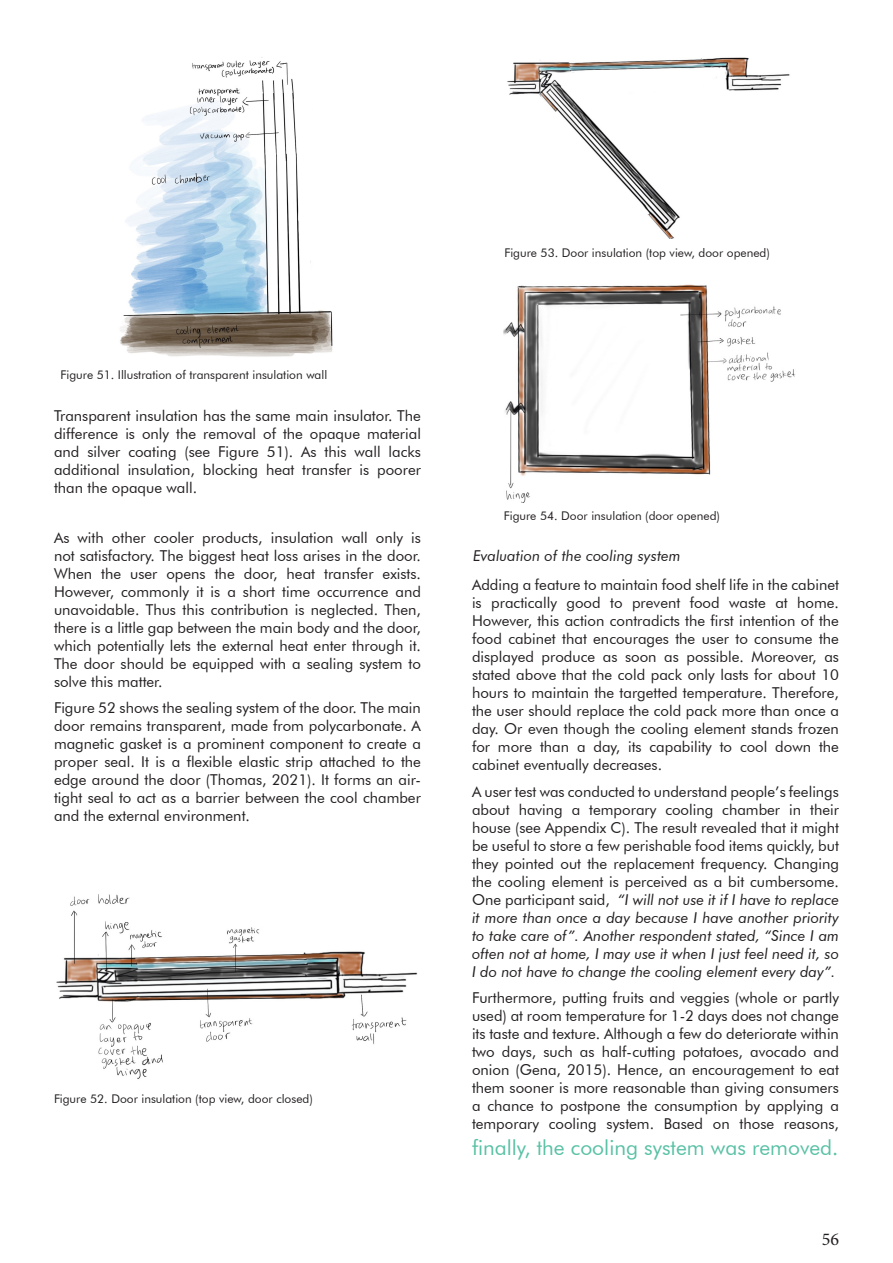
<style>
.page{position:relative;width:893px;height:1263px;background:#fff}
.page>*{position:absolute;margin:0;border:0;box-sizing:border-box;transform-origin:0 0}
.t1{font:21px "Futura BT";color:#59c1a5}
.t2{font:18px "Minion Pro";color:#231f20}
.t3{font:15px/18px "Futura BT";color:#231f20;text-align:justify}
.t4{font:italic 15px "Futura BT";color:#231f20}
.t5{font:12px "Futura BT";color:#231f20}
.s1{font-style:italic}
</style>
<div class="page">
<img style="left:120px;top:57px;width:213px;height:300px">
<img style="left:56px;top:894px;width:362px;height:185px">
<img style="left:507px;top:57px;width:283px;height:182px">
<img style="left:503px;top:284px;width:293px;height:219px">
<p class="t5" style="left:61px;top:368px;width:268px">Figure 51. Illustration of transparent insulation wall</p>
<p class="t3" style="left:54px;top:406px;width:368px">Transparent insulation has the same main insulator. The difference is only the removal of the opaque material and silver coating (see Figure 51). As this wall lacks additional insulation, blocking heat transfer is poorer than the opaque wall.</p>
<p class="t3" style="left:54px;top:528px;width:368px">As with other cooler products, insulation wall only is not satisfactory. The biggest heat loss arises in the door.<br>When the user opens the door, heat transfer exists.<br>However, commonly it is a short time occurrence and unavoidable. Thus this contribution is neglected. Then, there is a little gap between the main body and the door, which potentially lets the external heat enter through it.<br>The door should be equipped with a sealing system to solve this matter.</p>
<p class="t3" style="left:54px;top:699px;width:368px">Figure 52 shows the sealing system of the door. The main door remains transparent, made from polycarbonate. A magnetic gasket is a prominent component to create a proper seal. It is a flexible elastic strip attached to the edge around the door (Thomas, 2021). It forms an air&shy;tight seal to act as a barrier between the cool chamber and the external environment.</p>
<p class="t5" style="left:54px;top:1091px;width:260px">Figure 52. Door insulation (top view, door closed)</p>
<p class="t5" style="left:504px;top:246px;width:267px">Figure 53. Door insulation (top view, door opened)</p>
<p class="t5" style="left:504px;top:509px;width:218px">Figure 54. Door insulation (door opened)</p>
<p class="t4" style="left:473px;top:546px;width:209px">Evaluation of the cooling system</p>
<p class="t3" style="left:472px;top:576px;width:368px">Adding a feature to maintain food shelf life in the cabinet is practically good to prevent food waste at home.<br>However, this action contradicts the first intention of the food cabinet that encourages the user to consume the displayed produce as soon as possible. Moreover, as stated above that the cold pack only lasts for about 10 hours to maintain the targetted temperature. Therefore, the user should replace the cold pack more than once a day. Or even though the cooling element stands frozen for more than a day, its capability to cool down the cabinet eventually decreases.</p>
<p class="t3" style="left:472px;top:782px;width:368px">A user test was conducted to understand people’s feelings about having a temporary cooling chamber in their house (see Appendix C). The result revealed that it might be useful to store a few perishable food items quickly, but they pointed out the replacement frequency. Changing the cooling element is perceived as a bit cumbersome.<br>One participant said, <span class="s1">“I will not use it if I have to replace it more than once a day because I have another priority to take care of”. Another respondent stated, “Since I am often not at home, I may use it when I just feel need it, so I do not have to change the cooling element every day”.</span></p>
<p class="t3" style="left:472px;top:989px;width:368px">Furthermore, putting fruits and veggies (whole or partly used) at room temperature for 1-2 days does not change its taste and texture. Although a few do deteriorate within two days, such as half-cutting potatoes, avocado and onion (Gena, 2015). Hence, an encouragement to eat them sooner is more reasonable than giving consumers a chance to postpone the consumption by applying a temporary cooling system. Based on those reasons,</p>
<p class="t1" style="left:472px;top:1134px;width:368px">finally, the cooling system was removed.</p>
<p class="t2" style="left:822px;top:1227px;width:19px">56</p>
</div>
